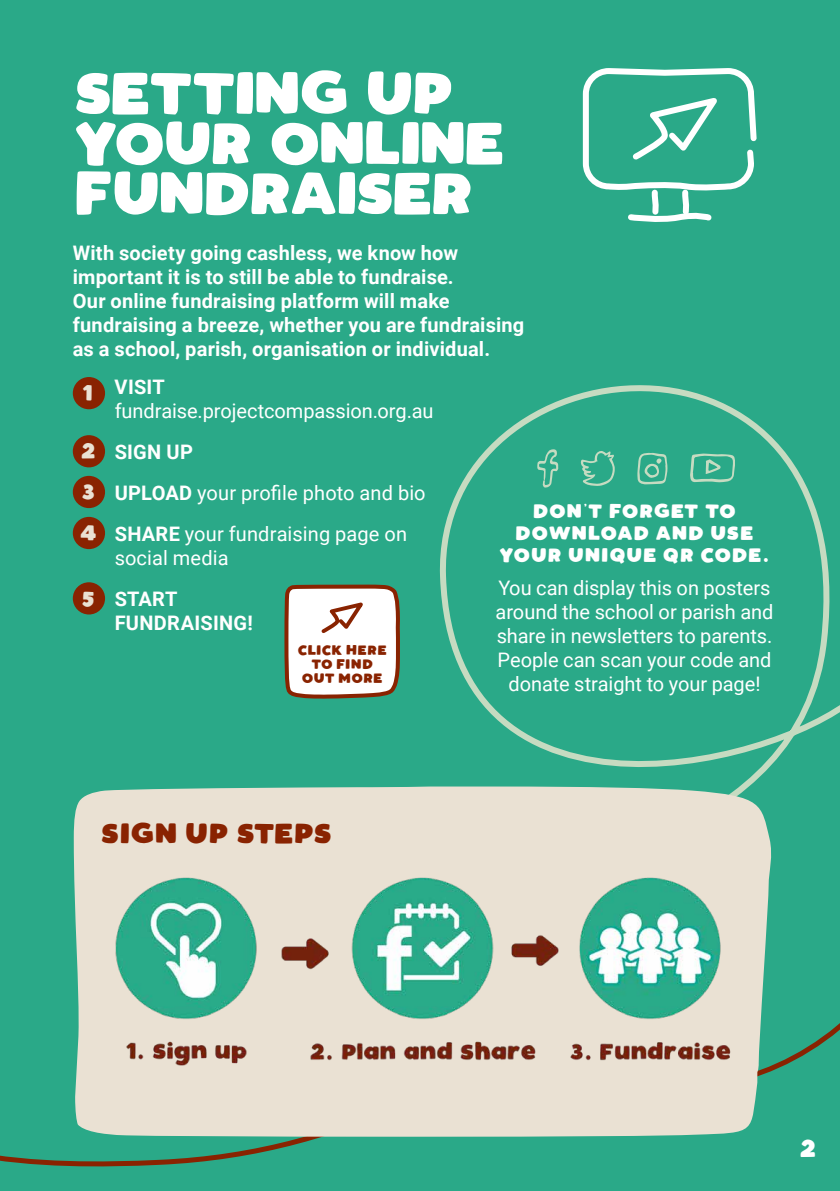
<style>
.page{position:relative;width:840px;height:1191px;background:#fff}
.page>*{position:absolute;margin:0;border:0;box-sizing:border-box;transform-origin:0 0}
.t1{font:80px "Watermelon ILTD";letter-spacing:-.02em;color:#fff}
.t2{font:38px "Watermelon ILTD";letter-spacing:.02em;color:#892301}
.t3{font:32px "Watermelon ILTD";color:#fff}
.t4{font:28.4px/58.2px "Watermelon ILTD";color:#eae1d3}
.t5{font:26px/22px "Watermelon ILTD";letter-spacing:.03em;color:#fff;text-align:center}
.t6{font:20px/24px "Roboto";color:#fff;text-align:center}
.t7{font:700 20px/24px "Roboto";letter-spacing:.01em;color:#fff}
.t8{font:18px/14px "Watermelon ILTD";letter-spacing:.03em;color:#892301;text-align:center}
.s1{font-weight:700}
</style>
<div class="page">
<div style="left:0;top:0;width:839px;height:1191px;background:#2aa988"></div>
<svg style="left:0;top:1136px;width:616px;height:31px"></svg>
<svg style="left:582px;top:68px;width:175px;height:154px"></svg>
<div style="left:73px;top:377px;width:32px;height:32px;background:#892301;border-radius:50%"></div>
<div style="left:73px;top:435px;width:32px;height:32px;background:#892301;border-radius:50%"></div>
<div style="left:73px;top:476px;width:32px;height:32px;background:#892301;border-radius:50%"></div>
<div style="left:73px;top:517px;width:32px;height:32px;background:#892301;border-radius:50%"></div>
<div style="left:73px;top:582px;width:32px;height:32px;background:#892301;border-radius:50%"></div>
<svg style="left:439px;top:385px;width:400px;height:686px"></svg>
<svg style="left:75px;top:786px;width:698px;height:350px;background:#d0d9c9"></svg>
<img style="left:74px;top:811px;width:699px;height:323px">
<svg style="left:284px;top:584px;width:116px;height:115px;background:#e3d9d3"></svg>
<h1 class="t1" style="left:74px;top:64px;width:381px">SETTING UP</h1>
<h1 class="t1" style="left:74px;top:114px;width:431px">YOUR ONLINE</h1>
<h1 class="t1" style="left:74px;top:164px;width:400px">FUNDRAISER</h1>
<p class="t7" style="left:73px;top:240px;width:453px">With society going cashless, we know how important it is to still be able to fundraise.<br>Our online fundraising platform will make fundraising a breeze, whether you are fundraising as a school, parish, organisation or individual.</p>
<h3 class="t4" style="left:80px;top:366px;width:17px">1<br>2</h3>
<h3 class="t4" style="left:79px;top:473px;width:19px;line-height:41px">3<br>4</h3>
<h3 class="t4" style="left:81px;top:571px;width:15px">5</h3>
<p class="t7" style="left:115px;top:374px;width:52px">VISIT</p>
<p class="t6" style="left:115px;top:398px;width:320px">fundraise.projectcompassion.org.au</p>
<p class="t6" style="left:115px;top:430px;width:312px;line-height:41px;text-align:left"><span class="s1">SIGN UP<br>UPLOAD</span> your profile photo and bio<br><span class="s1">SHARE</span> your fundraising page on</p>
<p class="t6" style="left:115px;top:545px;width:115px">social media</p>
<p class="t7" style="left:115px;top:586px;width:140px">START<br>FUNDRAISING!</p>
<p class="t8" style="left:297px;top:644px;width:90px">CLICK HERE<br>TO FIND<br>OUT MORE</p>
<h2 class="t2" style="left:101px;top:819px;width:232px">SIGN UP STEPS</h2>
<h3 class="t5" style="left:499px;top:502px;width:271px">DON’T FORGET TO<br>DOWNLOAD AND USE<br>YOUR UNIQUE QR CODE.</h3>
<p class="t6" style="left:495px;top:575px;width:279px">You can display this on posters around the school or parish and share in newsletters to parents.<br>People can scan your code and donate straight to your page!</p>
<h3 class="t3" style="left:798px;top:1137px;width:19px">2</h3>
</div>
